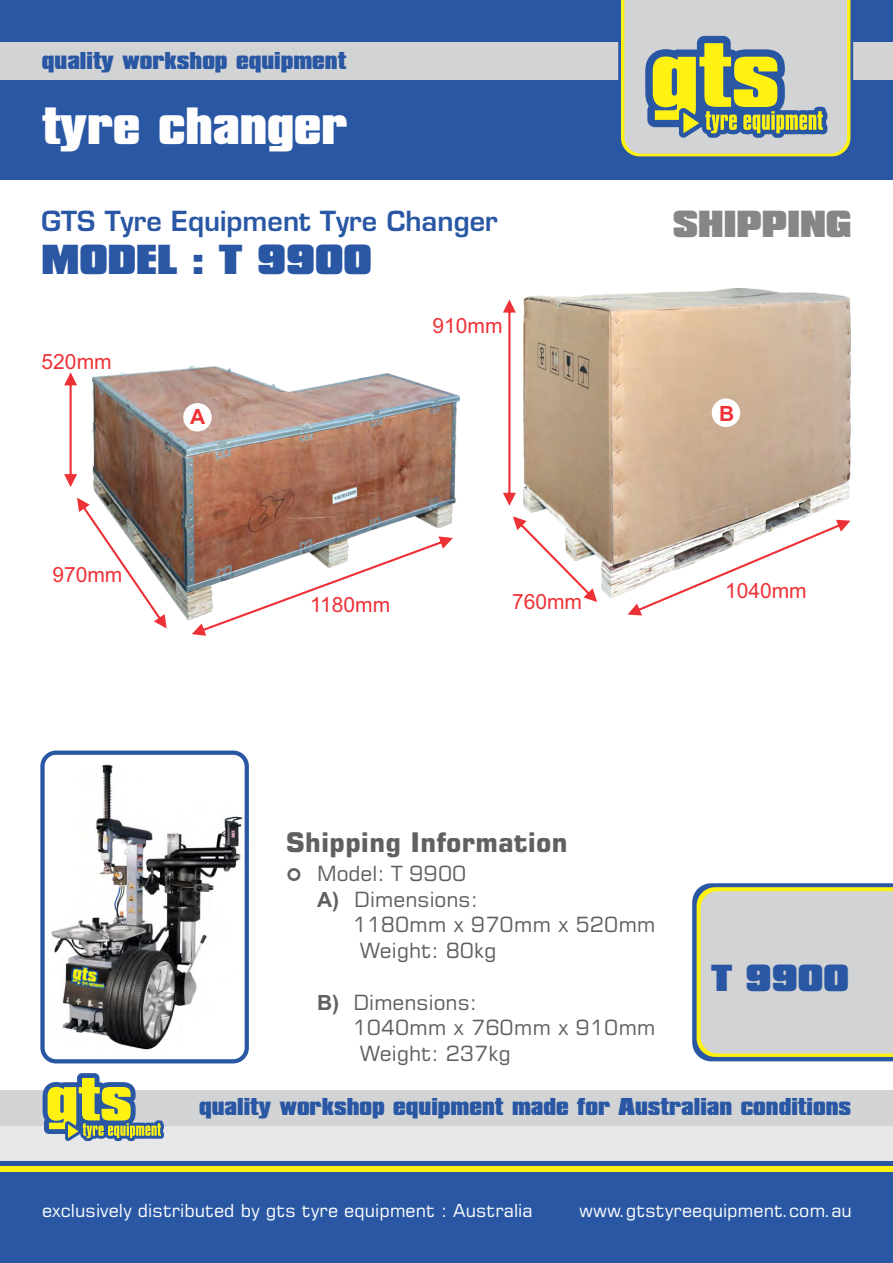
<style>
.page{position:relative;width:893px;height:1263px;background:#fff}
.page>*{position:absolute;margin:0;border:0;box-sizing:border-box;transform-origin:0 0}
.t1{font:900 45px "Compacta BT";color:#fefefe}
.t2{font:900 36px "Compacta BT";color:#2957a4}
.t3{font:900 32.4px "Compacta BT";color:#848688}
.t4{font:900 32.4px "Compacta BT";color:#2957a4}
.t5{font:27px "Square 721 Dm Normal";color:#2957a4}
.t6{font:700 27px "Square 721 BT";color:#606062}
.t7{font:21px "Square 721 BT";color:#606062}
.t8{font:900 21px "Compacta BT";color:#2957a4}
.t9{font:21px "Arial";color:#ed3237}
.t10{font:700 21px "Arial";color:#ed3237}
.t11{font:18px "Square 721 BT";color:#fefefe}
.s1{font-family:"Arial";font-weight:700}
</style>
<div class="page">
<img style="left:45px;top:756px;width:199px;height:302px">
<img style="left:71px;top:967px;width:33px;height:21px">
<div style="left:40px;top:750px;width:209px;height:313px;border:4px solid #2957a4;border-radius:14px"></div>
<img style="left:93px;top:366px;width:366px;height:254px">
<svg style="left:692px;top:883px;width:201px;height:178px;background:#c9ccc6"></svg>
<div style="left:0;top:1126px;width:893px;height:36px;background:#e6e7e8"></div>
<div style="left:0;top:0;width:893px;height:180px;background:#2957a4"></div>
<div style="left:0;top:43px;width:893px;height:37px;background:#d2d3d5"></div>
<div style="left:0;top:1161px;width:893px;height:102px;background:#2957a4"></div>
<div style="left:0;top:1090px;width:893px;height:36px;background:#d2d3d5"></div>
<div style="left:0;top:1167px;width:893px;height:5px;background:#fff212"></div>
<img style="left:524px;top:289px;width:326px;height:309px">
<svg style="left:513px;top:516px;width:84px;height:86px"></svg>
<svg style="left:627px;top:520px;width:223px;height:95px"></svg>
<svg style="left:503px;top:299px;width:13px;height:207px"></svg>
<svg style="left:77px;top:498px;width:90px;height:130px"></svg>
<svg style="left:192px;top:536px;width:261px;height:100px"></svg>
<svg style="left:64px;top:372px;width:13px;height:115px"></svg>
<div style="left:183px;top:403px;width:29px;height:28px;background:#fefefe;border-radius:50%"></div>
<div style="left:712px;top:398px;width:28px;height:29px;background:#fefefe;border-radius:50%"></div>
<svg style="left:618px;top:0;width:235px;height:157px"></svg>
<svg style="left:43px;top:1073px;width:121px;height:68px"></svg>
<p class="t8" style="left:42px;top:53px;width:306px">quality workshop equipment</p>
<h1 class="t1" style="left:42px;top:110px;width:307px">tyre changer</h1>
<p class="t5" style="left:42px;top:211px;width:458px">GTS Tyre Equipment Tyre Changer</p>
<h2 class="t2" style="left:42px;top:247px;width:332px">MODEL : T 9900</h2>
<p class="t9" style="left:42px;top:353px;width:72px">520mm</p>
<p class="t9" style="left:433px;top:318px;width:72px">910mm</p>
<h3 class="t3" style="left:673px;top:212px;width:180px">SHIPPING</h3>
<p class="t9" style="left:52px;top:566px;width:72px">970mm</p>
<p class="t10" style="left:190px;top:409px;width:17px">A</p>
<p class="t10" style="left:719px;top:405px;width:17px">B</p>
<p class="t9" style="left:310px;top:596px;width:82px">1180mm</p>
<p class="t9" style="left:512px;top:594px;width:72px">760mm</p>
<p class="t9" style="left:725px;top:583px;width:83px">1040mm</p>
<p class="t6" style="left:286px;top:832px;width:283px">Shipping Information</p>
<p class="t7" style="left:317px;top:865px;width:151px">Model: T 9900</p>
<p class="t7" style="left:317px;top:891px;width:162px"><span class="s1">A)</span> Dimensions:</p>
<p class="t7" style="left:352px;top:916px;width:304px">1180mm x 970mm x 520mm</p>
<p class="t7" style="left:360px;top:942px;width:139px">Weight: 80kg</p>
<p class="t7" style="left:317px;top:994px;width:162px"><span class="s1">B)</span> Dimensions:</p>
<p class="t7" style="left:352px;top:1019px;width:304px">1040mm x 760mm x 910mm</p>
<p class="t7" style="left:360px;top:1045px;width:153px">Weight: 237kg</p>
<h3 class="t4" style="left:711px;top:966px;width:139px">T 9900</h3>
<p class="t8" style="left:199px;top:1099px;width:653px">quality workshop equipment made for Australian conditions</p>
<p class="t11" style="left:42px;top:1203px;width:492px">exclusively distributed by gts tyre equipment : Australia</p>
<p class="t11" style="left:579px;top:1203px;width:274px">www.gtstyreequipment.com.au</p>
</div>
